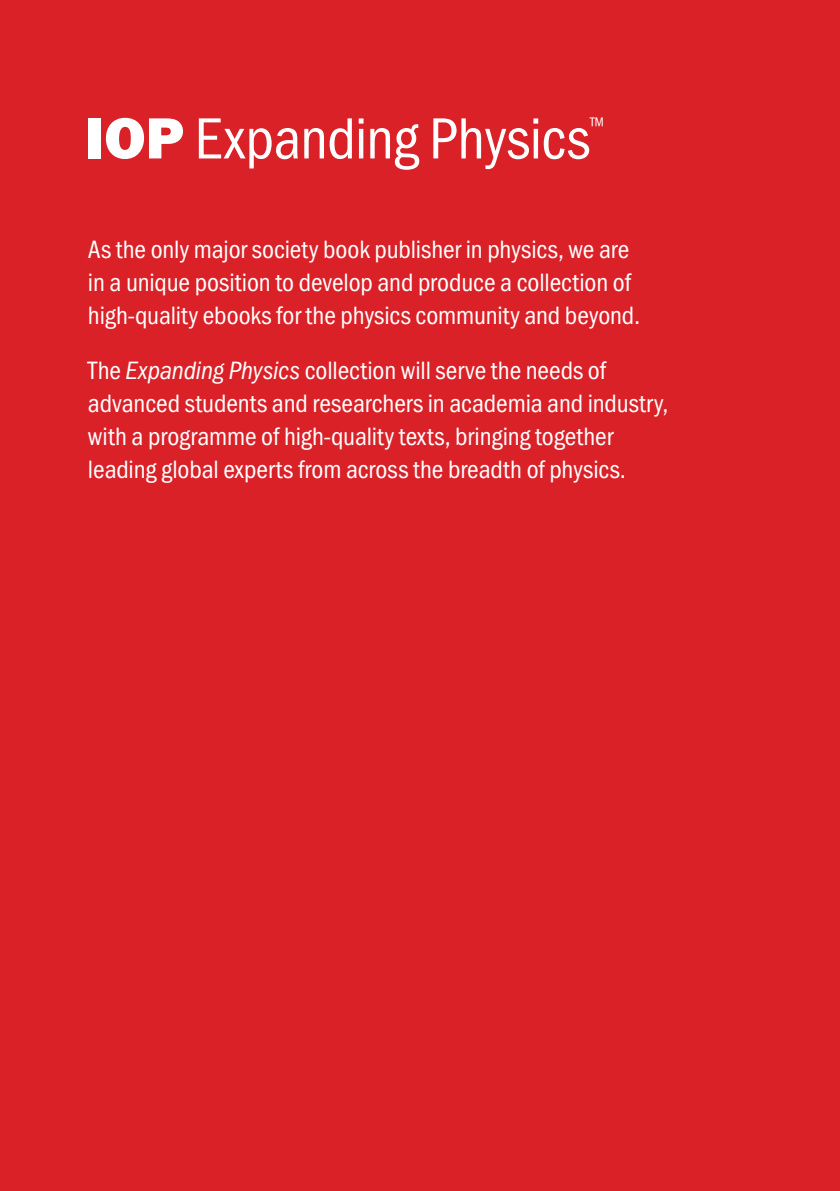
<style>
.page{position:relative;width:840px;height:1191px;background:#fff}
.page>*{position:absolute;margin:0;border:0;box-sizing:border-box;transform-origin:0 0}
.t1{font:60px "Franklin Got Cd Io P";letter-spacing:-.01em;color:#fff}
.t2{font:26px/33px "Franklin Got Cd Io P";letter-spacing:-.005em;color:#fff}
.t3{font:23.4px "Franklin Got Cd Io P";color:#fff}
.s1{font-family:"Franklin Got Md Io P";font-weight:800}
.s2{font-style:italic}
</style>
<div class="page">
<div style="left:0;top:0;width:839px;height:1191px;background:#da2128"></div>
<h1 class="t1" style="left:85px;top:105px;width:506px"><span class="s1">IOP</span> Expanding Physics</h1>
<p class="t3" style="left:589px;top:112px;width:16px">™</p>
<p class="t2" style="left:88px;top:233px;width:553px">As the only major society book publisher in physics, we are in a unique position to develop and produce a collection of high-quality ebooks for the physics community and beyond.</p>
<p class="t2" style="left:88px;top:354px;width:581px">The <span class="s2">Expanding Physics</span> collection will serve the needs of advanced students and researchers in academia and industry, with a programme of high-quality texts, bringing together leading global experts from across the breadth of physics.</p>
</div>
